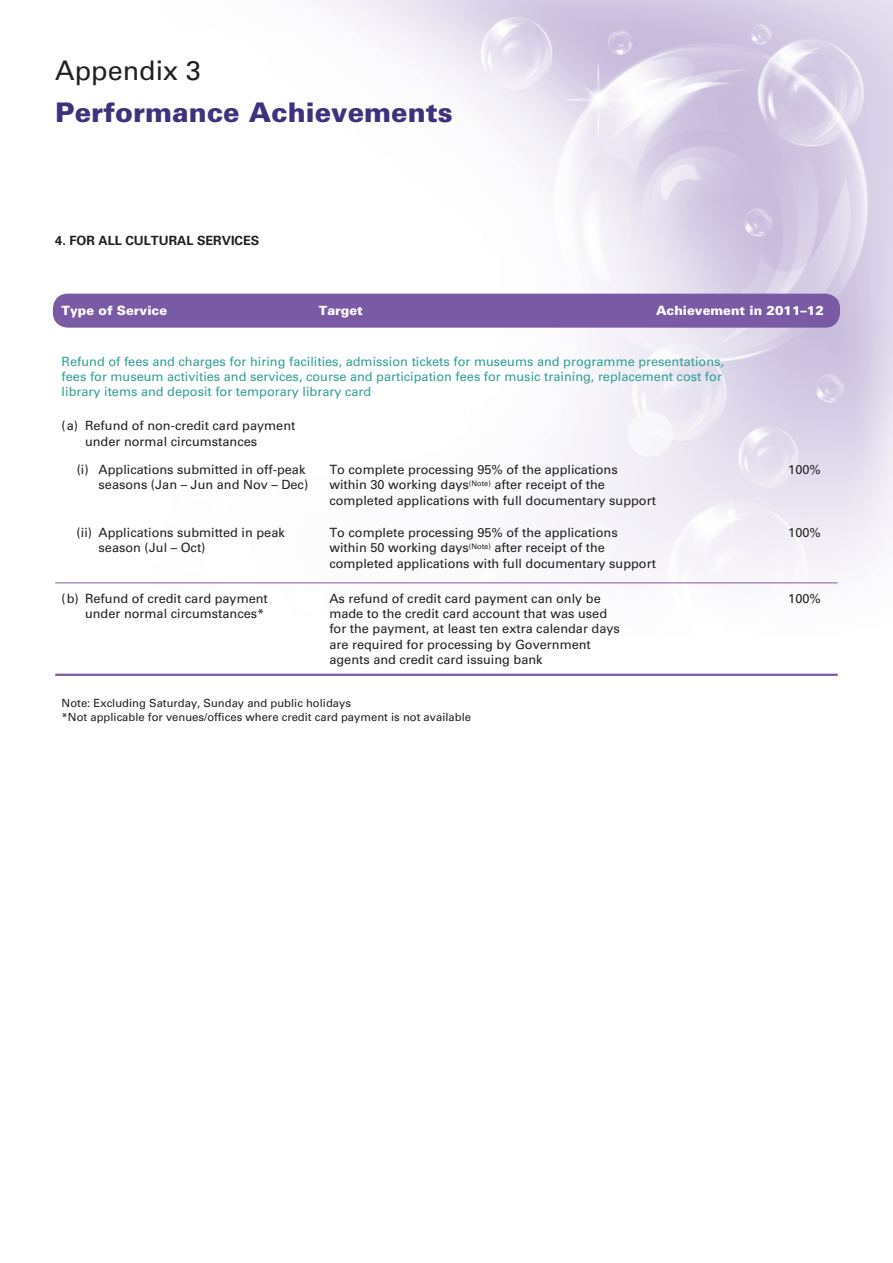
<style>
.page{position:relative;width:893px;height:1263px;background:#fff}
.page>*{position:absolute;margin:0;border:0;box-sizing:border-box;transform-origin:0 0}
.t1{font:900 27px "Univers LT Std";color:#3f317b}
.t2{font:27px "Univers LT Std";color:#231f20}
.t3{font:12.75px/15.3px "Univers LT Std";color:#231f20}
.t4{font:12.75px/15.3px "Univers LT Std";color:#31a095}
.t5{font:900 12.75px "Univers LT Std";color:#fff}
.t6{font:700 12.75px "Univers LT Std";color:#231f20}
.t7{font:11.25px "Univers LT Std";color:#231f20}
</style>
<div class="page">
<img style="left:52px;top:0;width:841px;height:674px">
<div style="left:53px;top:294px;width:787px;height:34px;background:#7b5aa5;border-radius:15px"></div>
<hr style="left:55px;top:674px;width:783px;height:2px;background:#7b5aa5">
<hr style="left:55px;top:582px;width:783px;height:1px;background:#7b5aa5">
<h1 class="t2" style="left:55px;top:54px;width:147px">Appendix 3</h1>
<h1 class="t1" style="left:55px;top:95px;width:399px">Performance Achievements</h1>
<p class="t6" style="left:55px;top:233px;width:206px">4. FOR ALL CULTURAL SERVICES</p>
<p class="t5" style="left:62px;top:303px;width:107px">Type of Service</p>
<p class="t5" style="left:319px;top:303px;width:45px">Target</p>
<p class="t5" style="left:656px;top:303px;width:169px">Achievement in 2011–12</p>
<p class="t4" style="left:62px;top:354px;width:664px">Refund of fees and charges for hiring facilities, admission tickets for museums and programme presentations, fees for museum activities and services, course and participation fees for music training, replacement cost for library items and deposit for temporary library card</p>
<p class="t3" style="left:85px;top:418px;width:212px;text-indent:-23px">(a) Refund of non-credit card payment under normal circumstances</p>
<p class="t3" style="left:77px;top:462px;width:233px;text-align:right">(i) Applications submitted in off-peak seasons (Jan – Jun and Nov – Dec)</p>
<p class="t3" style="left:329px;top:462px;width:328px">To complete processing 95% of the applications within 30 working days<sup>(Note)</sup> after receipt of the completed applications with full documentary support</p>
<p class="t3" style="left:788px;top:462px;width:34px">100%</p>
<p class="t3" style="left:99px;top:525px;width:188px;text-indent:-22px">(ii) Applications submitted in peak season (Jul – Oct)</p>
<p class="t3" style="left:329px;top:525px;width:328px">To complete processing 95% of the applications within 50 working days<sup>(Note)</sup> after receipt of the completed applications with full documentary support</p>
<p class="t3" style="left:788px;top:525px;width:34px">100%</p>
<p class="t3" style="left:62px;top:591px;width:208px;text-align:right">(b) Refund of credit card payment under normal circumstances*</p>
<p class="t3" style="left:329px;top:591px;width:292px">As refund of credit card payment can only be made to the credit card account that was used for the payment, at least ten extra calendar days are required for processing by Government agents and credit card issuing bank</p>
<p class="t3" style="left:788px;top:591px;width:34px">100%</p>
<p class="t7" style="left:62px;top:696px;width:291px">Note: Excluding Saturday, Sunday and public holidays</p>
<p class="t7" style="left:62px;top:710px;width:411px">*Not applicable for venues/offices where credit card payment is not available</p>
</div>
